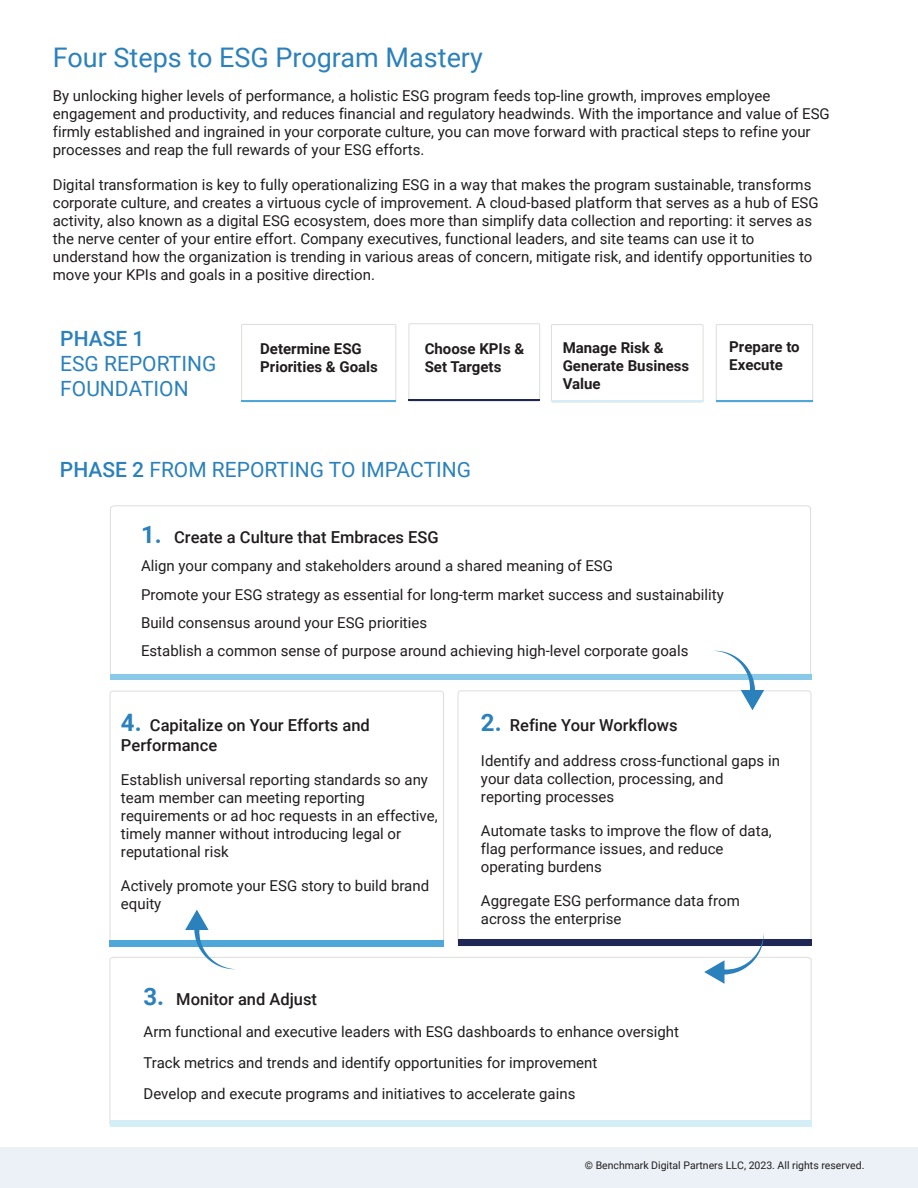
<style>
.page{position:relative;width:918px;height:1188px;background:#fff}
.page>*{position:absolute;margin:0;border:0;box-sizing:border-box;transform-origin:0 0}
.t1{font:27px "Roboto";color:#2b81bb}
.t2{font:21px/25.2px "Roboto";color:#2b81bb}
.t3{font:500 21px "Roboto";color:#2b81bb}
.t4{font:500 16.5px/19.8px "Roboto";color:#211d1e}
.t5{font:15px/18px "Roboto";color:#211d1e}
.t6{font:700 15px/18px "Roboto";color:#211d1e}
.t7{font:10.5px "Roboto";color:#211d1e}
.s1{font-weight:500}
.s2{font-weight:700;font-size:24px;color:#2b81bb}
</style>
<div class="page">
<div style="left:0;top:1148px;width:918px;height:40px;background:#ebf1f7"></div>
<div style="left:241px;top:324px;width:155px;height:78px;border:1px solid #dddddb"></div>
<hr style="left:241px;top:400px;width:155px;height:2px;background:#4fa6d8">
<div style="left:409px;top:323px;width:131px;height:79px;border:1px solid #dddddb"></div>
<hr style="left:409px;top:399px;width:131px;height:2px;background:#1f2756">
<div style="left:551px;top:324px;width:152px;height:78px;border:1px solid #dddddb"></div>
<hr style="left:551px;top:400px;width:152px;height:2px;background:#d4eef8">
<div style="left:716px;top:324px;width:97px;height:78px;border:1px solid #dddddb"></div>
<hr style="left:716px;top:400px;width:97px;height:2px;background:#4fa6d8">
<svg style="left:110px;top:505px;width:701px;height:169px"></svg>
<div style="left:110px;top:674px;width:702px;height:6px;background:#89cae8"></div>
<svg style="left:109px;top:957px;width:703px;height:170px"></svg>
<div style="left:110px;top:1120px;width:702px;height:6px;background:#d4eef8"></div>
<svg style="left:109px;top:690px;width:335px;height:257px"></svg>
<div style="left:110px;top:940px;width:334px;height:6px;background:#4fa6d8"></div>
<svg style="left:457px;top:690px;width:355px;height:254px"></svg>
<div style="left:458px;top:940px;width:354px;height:6px;background:#1f2756"></div>
<svg style="left:713px;top:651px;width:51px;height:59px"></svg>
<svg style="left:704px;top:933px;width:60px;height:51px"></svg>
<svg style="left:185px;top:910px;width:51px;height:59px"></svg>
<h1 class="t1" style="left:53px;top:39px;width:432px">Four Steps to ESG Program Mastery</h1>
<p class="t5" style="left:53px;top:87px;width:778px">By unlocking higher levels of performance, a holistic ESG program feeds top-line growth, improves employee engagement and productivity, and reduces financial and regulatory headwinds. With the importance and value of ESG firmly established and ingrained in your corporate culture, you can move forward with practical steps to refine your processes and reap the full rewards of your ESG efforts.</p>
<p class="t5" style="left:53px;top:175px;width:767px">Digital transformation is key to fully operationalizing ESG in a way that makes the program sustainable, transforms corporate culture, and creates a virtuous cycle of improvement. A cloud-based platform that serves as a hub of ESG activity, also known as a digital ESG ecosystem, does more than simplify data collection and reporting: it serves as the nerve center of your entire effort. Company executives, functional leaders, and site teams can use it to understand how the organization is trending in various areas of concern, mitigate risk, and identify opportunities to move your KPIs and goals in a positive direction.</p>
<h2 class="t3" style="left:60px;top:323px;width:86px">PHASE 1</h2>
<h2 class="t2" style="left:60px;top:350px;width:158px">ESG REPORTING<br>FOUNDATION</h2>
<p class="t6" style="left:260px;top:339px;width:119px">Determine ESG<br>Priorities &amp; Goals</p>
<p class="t6" style="left:425px;top:339px;width:101px">Choose KPIs &amp;<br>Set Targets</p>
<p class="t6" style="left:563px;top:338px;width:128px">Manage Risk &amp;<br>Generate Business<br>Value</p>
<p class="t6" style="left:729px;top:337px;width:72px">Prepare to<br>Execute</p>
<h2 class="t2" style="left:60px;top:456px;width:413px"><span class="s1">PHASE 2</span> FROM REPORTING TO IMPACTING</h2>
<p class="t4" style="left:141px;top:527px;width:299px"><span class="s2">1.</span> Create a Culture that Embraces ESG</p>
<p class="t5" style="left:141px;top:551px;width:584px;line-height:28.3px">Align your company and stakeholders around a shared meaning of ESG<br>Promote your ESG strategy as essential for long-term market success and sustainability Build consensus around your ESG priorities<br>Establish a common sense of purpose around achieving high-level corporate goals</p>
<p class="t4" style="left:121px;top:714px;width:250px"><span class="s2">4.</span> Capitalize on Your Efforts and<br>Performance</p>
<p class="t5" style="left:121px;top:770px;width:318px">Establish universal reporting standards so any team member can meeting reporting requirements or ad hoc requests in an effective, timely manner without introducing legal or reputational risk</p>
<p class="t5" style="left:121px;top:876px;width:310px">Actively promote your ESG story to build brand equity</p>
<p class="t4" style="left:481px;top:715px;width:198px"><span class="s2">2.</span> Refine Your Workflows</p>
<p class="t5" style="left:481px;top:751px;width:301px">Identify and address cross-functional gaps in your data collection, processing, and reporting processes</p>
<p class="t5" style="left:481px;top:821px;width:292px">Automate tasks to improve the flow of data, flag performance issues, and reduce operating burdens</p>
<p class="t5" style="left:481px;top:891px;width:260px">Aggregate ESG performance data from across the enterprise</p>
<p class="t4" style="left:144px;top:989px;width:175px"><span class="s2">3.</span> Monitor and Adjust</p>
<p class="t5" style="left:144px;top:1015px;width:537px;line-height:31.3px">Arm functional and executive leaders with ESG dashboards to enhance oversight<br>Track metrics and trends and identify opportunities for improvement<br>Develop and execute programs and initiatives to accelerate gains</p>
<p class="t7" style="left:585px;top:1158px;width:281px">© Benchmark Digital Partners LLC, 2023. All rights reserved.</p>
</div>
